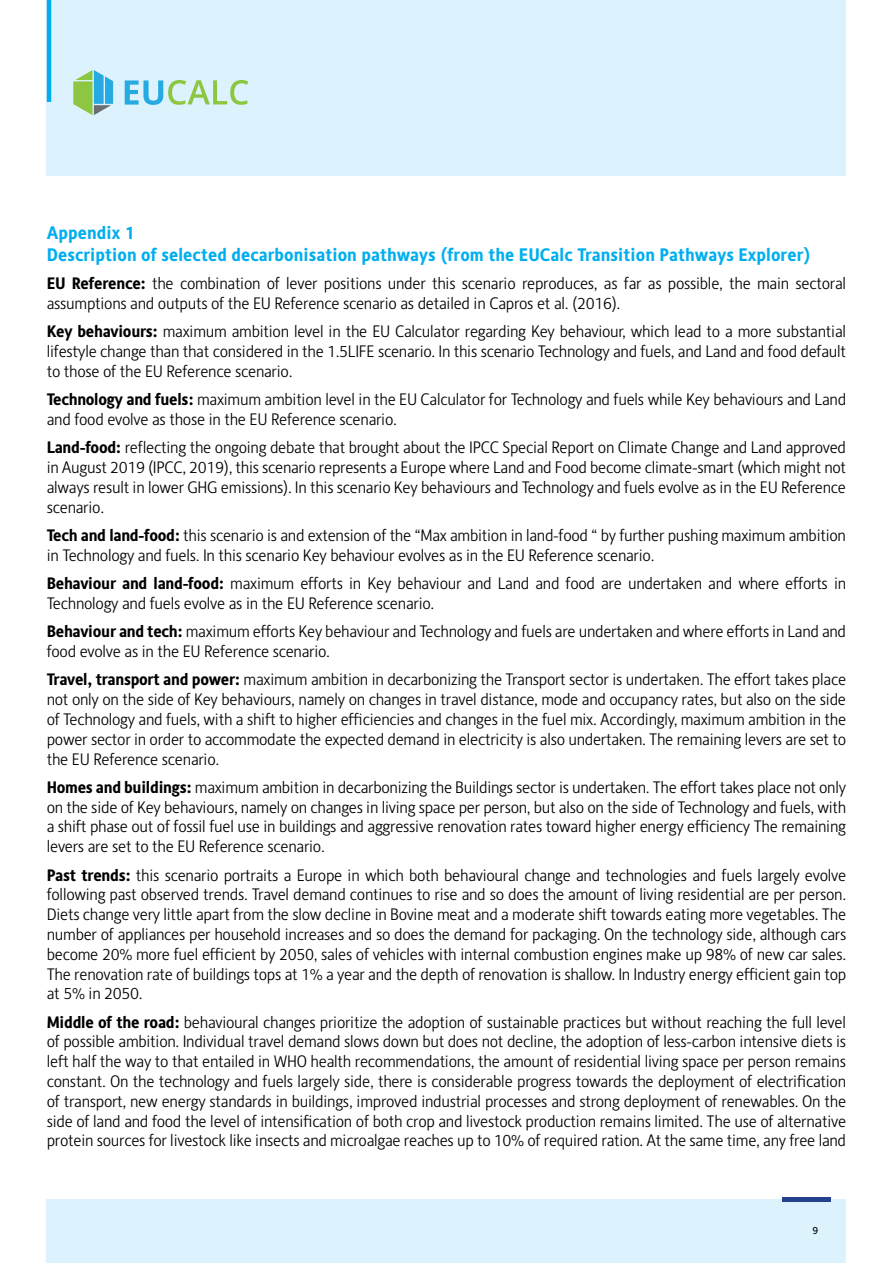
<style>
.page{position:relative;width:893px;height:1263px;background:#fff}
.page>*{position:absolute;margin:0;border:0;box-sizing:border-box;transform-origin:0 0}
.t1{font:700 18px/21.6px "Alber";color:#00aeef}
.t2{font:300 16.5px/19.8px "Alber";letter-spacing:-.02em;color:#000;text-align:justify}
.t3{font:10.5px "Alber";color:#000}
.s1{font-weight:700}
</style>
<div class="page">
<div style="left:47px;top:1199px;width:799px;height:64px;background:#dcf2fd"></div>
<div style="left:47px;top:0;width:799px;height:176px;background:#dcf2fd"></div>
<hr style="left:47px;top:0;width:4px;height:102px;background:#00aeef">
<svg style="left:125px;top:80px;width:123px;height:25px"></svg>
<svg style="left:73px;top:70px;width:40px;height:45px"></svg>
<hr style="left:782px;top:1197px;width:49px;height:4px;background:#25408f">
<p class="t1" style="left:47px;top:221px;width:765px">Appendix 1<br>Description of selected decarbonisation pathways (from the EUCalc Transition Pathways Explorer)</p>
<p class="t2" style="left:47px;top:273px;width:801px"><span class="s1">EU Reference:</span> the combination of lever positions under this scenario reproduces, as far as possible, the main sectoral assumptions and outputs of the EU Reference scenario as detailed in Capros et al. (2016).</p>
<p class="t2" style="left:47px;top:321px;width:801px"><span class="s1">Key behaviours:</span> maximum ambition level in the EU Calculator regarding Key behaviour, which lead to a more substantial lifestyle change than that considered in the 1.5LIFE scenario. In this scenario Technology and fuels, and Land and food default to those of the EU Reference scenario.</p>
<p class="t2" style="left:47px;top:389px;width:801px"><span class="s1">Technology and fuels:</span> maximum ambition level in the EU Calculator for Technology and fuels while Key behaviours and Land and food evolve as those in the EU Reference scenario.</p>
<p class="t2" style="left:47px;top:437px;width:801px"><span class="s1">Land-food:</span> reflecting the ongoing debate that brought about the IPCC Special Report on Climate Change and Land approved in August 2019 (IPCC, 2019), this scenario represents a Europe where Land and Food become climate-smart (which might not always result in lower GHG emissions). In this scenario Key behaviours and Technology and fuels evolve as in the EU Reference scenario.</p>
<p class="t2" style="left:47px;top:525px;width:801px"><span class="s1">Tech and land-food:</span> this scenario is and extension of the “Max ambition in land-food “ by further pushing maximum ambition in Technology and fuels. In this scenario Key behaviour evolves as in the EU Reference scenario.</p>
<p class="t2" style="left:47px;top:573px;width:801px"><span class="s1">Behaviour and land-food:</span> maximum efforts in Key behaviour and Land and food are undertaken and where efforts in<br>Technology and fuels evolve as in the EU Reference scenario.</p>
<p class="t2" style="left:47px;top:621px;width:801px"><span class="s1">Behaviour and tech:</span> maximum efforts Key behaviour and Technology and fuels are undertaken and where efforts in Land and food evolve as in the EU Reference scenario.</p>
<p class="t2" style="left:47px;top:669px;width:801px"><span class="s1">Travel, transport and power:</span> maximum ambition in decarbonizing the Transport sector is undertaken. The effort takes place not only on the side of Key behaviours, namely on changes in travel distance, mode and occupancy rates, but also on the side of Technology and fuels, with a shift to higher efficiencies and changes in the fuel mix. Accordingly, maximum ambition in the power sector in order to accommodate the expected demand in electricity is also undertaken. The remaining levers are set to the EU Reference scenario.</p>
<p class="t2" style="left:47px;top:777px;width:801px"><span class="s1">Homes and buildings:</span> maximum ambition in decarbonizing the Buildings sector is undertaken. The effort takes place not only on the side of Key behaviours, namely on changes in living space per person, but also on the side of Technology and fuels, with a shift phase out of fossil fuel use in buildings and aggressive renovation rates toward higher energy efficiency The remaining levers are set to the EU Reference scenario.</p>
<p class="t2" style="left:47px;top:865px;width:801px"><span class="s1">Past trends:</span> this scenario portraits a Europe in which both behavioural change and technologies and fuels largely evolve following past observed trends. Travel demand continues to rise and so does the amount of living residential are per person.<br>Diets change very little apart from the slow decline in Bovine meat and a moderate shift towards eating more vegetables. The number of appliances per household increases and so does the demand for packaging. On the technology side, although cars become 20% more fuel efficient by 2050, sales of vehicles with internal combustion engines make up 98% of new car sales.<br>The renovation rate of buildings tops at 1% a year and the depth of renovation is shallow. In Industry energy efficient gain top at 5% in 2050.</p>
<p class="t2" style="left:47px;top:1012px;width:801px"><span class="s1">Middle of the road:</span> behavioural changes prioritize the adoption of sustainable practices but without reaching the full level of possible ambition. Individual travel demand slows down but does not decline, the adoption of less-carbon intensive diets is left half the way to that entailed in WHO health recommendations, the amount of residential living space per person remains constant. On the technology and fuels largely side, there is considerable progress towards the deployment of electrification of transport, new energy standards in buildings, improved industrial processes and strong deployment of renewables. On the side of land and food the level of intensification of both crop and livestock production remains limited. The use of alternative protein sources for livestock like insects and microalgae reaches up to 10% of required ration. At the same time, any free land</p>
<p class="t3" style="left:812px;top:1224px;width:7px">9</p>
</div>
